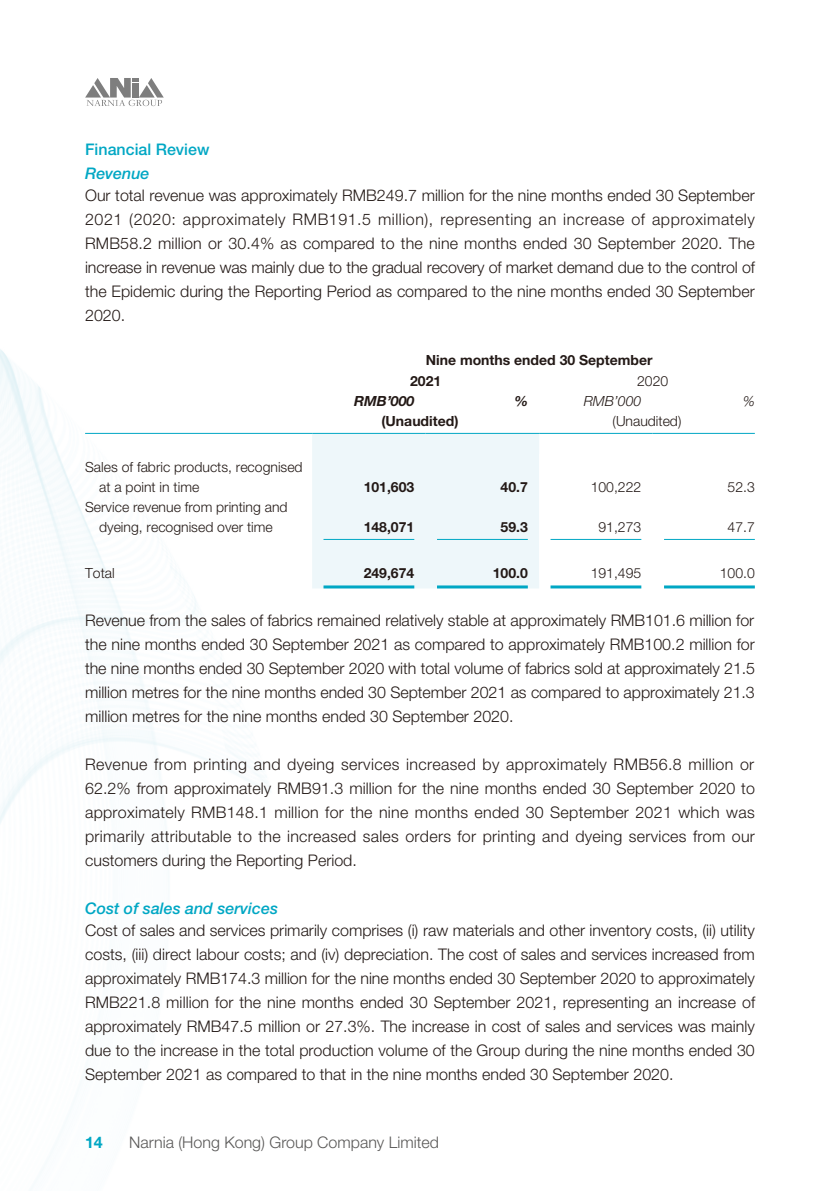
<style>
.page{position:relative;width:840px;height:1191px;background:#fff}
.page>*{position:absolute;margin:0;border:0;box-sizing:border-box;transform-origin:0 0}
.t1{font:300 16px/24px "Helvetica Neue LT Std";color:#231916;text-align:justify}
.t2{font:300 16px "Helvetica Neue LT Std";color:#595857}
.t3{font:italic 500 16px "Helvetica Neue LT Std";color:#00a7c4}
.t4{font:500 16px "Helvetica Neue LT Std";color:#00a7c4}
.t5{font:700 16px "Helvetica Neue LT Std";color:#00a7c4}
.t6{font:300 14px/20px "Helvetica Neue LT Std";color:#231916}
.t7{font:700 14px/20px "Helvetica Neue LT Std";color:#231916}
.t8{font:italic 700 14px "Helvetica Neue LT Std";color:#231916}
.t9{font:italic 300 14px "Helvetica Neue LT Std";color:#231916}
</style>
<div class="page">
<img style="left:0;top:106px;width:755px;height:717px">
<svg style="left:85px;top:78px;width:79px;height:28px"></svg>
<svg style="left:312px;top:434px;width:443px;height:154px"></svg>
<hr style="left:85px;top:433px;width:227px;height:1px;background:#00a7c4">
<hr style="left:312px;top:433px;width:113px;height:1px;background:#00a7c4">
<hr style="left:425px;top:433px;width:114px;height:1px;background:#00a7c4">
<hr style="left:539px;top:433px;width:113px;height:1px;background:#00a7c4">
<hr style="left:652px;top:433px;width:102px;height:1px;background:#00a7c4">
<hr style="left:323px;top:539px;width:91px;height:1px;background:#00a7c4">
<hr style="left:437px;top:539px;width:90px;height:1px;background:#00a7c4">
<hr style="left:550px;top:539px;width:91px;height:1px;background:#00a7c4">
<hr style="left:663px;top:539px;width:91px;height:1px;background:#00a7c4">
<hr style="left:323px;top:585px;width:91px;height:3px;background:#00a7c4">
<hr style="left:437px;top:585px;width:90px;height:3px;background:#00a7c4">
<hr style="left:550px;top:585px;width:91px;height:3px;background:#00a7c4">
<hr style="left:663px;top:585px;width:91px;height:3px;background:#00a7c4">
<p class="t4" style="left:85px;top:140px;width:126px">Financial Review</p>
<p class="t3" style="left:85px;top:164px;width:66px">Revenue</p>
<p class="t1" style="left:85px;top:183px;width:671px">Our total revenue was approximately RMB249.7 million for the nine months ended 30 September 2021 (2020: approximately RMB191.5 million), representing an increase of approximately RMB58.2 million or 30.4% as compared to the nine months ended 30 September 2020. The increase in revenue was mainly due to the gradual recovery of market demand due to the control of the Epidemic during the Reporting Period as compared to the nine months ended 30 September 2020.</p>
<p class="t7" style="left:410px;top:350px;width:244px;text-indent:16px">Nine months ended 30 September<br>2021</p>
<p class="t6" style="left:636px;top:370px;width:33px">2020</p>
<p class="t6" style="left:99px;top:456px;width:205px;text-indent:-14px">Sales of fabric products, recognised at a point in time</p>
<p class="t6" style="left:85px;top:496px;width:204px;text-align:center">Service revenue from printing and dyeing, recognised over time</p>
<p class="t8" style="left:354px;top:392px;width:62px">RMB’000</p>
<p class="t8" style="left:514px;top:392px;width:15px">%</p>
<p class="t9" style="left:583px;top:392px;width:59px">RMB’000</p>
<p class="t9" style="left:742px;top:392px;width:13px">%</p>
<p class="t7" style="left:381px;top:410px;width:78px">(Unaudited)</p>
<p class="t6" style="left:612px;top:410px;width:70px">(Unaudited)</p>
<p class="t7" style="left:363px;top:476px;width:52px">101,603</p>
<p class="t7" style="left:500px;top:476px;width:29px">40.7</p>
<p class="t6" style="left:590px;top:476px;width:52px">100,222</p>
<p class="t6" style="left:727px;top:476px;width:29px">52.3</p>
<p class="t7" style="left:363px;top:516px;width:52px">148,071</p>
<p class="t7" style="left:500px;top:516px;width:29px">59.3</p>
<p class="t6" style="left:598px;top:516px;width:44px">91,273</p>
<p class="t6" style="left:727px;top:516px;width:29px">47.7</p>
<p class="t6" style="left:85px;top:562px;width:31px">Total</p>
<p class="t7" style="left:363px;top:562px;width:52px">249,674</p>
<p class="t7" style="left:492px;top:562px;width:37px">100.0</p>
<p class="t6" style="left:590px;top:562px;width:52px">191,495</p>
<p class="t6" style="left:719px;top:562px;width:37px">100.0</p>
<p class="t1" style="left:85px;top:608px;width:671px">Revenue from the sales of fabrics remained relatively stable at approximately RMB101.6 million for the nine months ended 30 September 2021 as compared to approximately RMB100.2 million for the nine months ended 30 September 2020 with total volume of fabrics sold at approximately 21.5 million metres for the nine months ended 30 September 2021 as compared to approximately 21.3 million metres for the nine months ended 30 September 2020.</p>
<p class="t1" style="left:85px;top:752px;width:671px">Revenue from printing and dyeing services increased by approximately RMB56.8 million or 62.2% from approximately RMB91.3 million for the nine months ended 30 September 2020 to approximately RMB148.1 million for the nine months ended 30 September 2021 which was primarily attributable to the increased sales orders for printing and dyeing services from our customers during the Reporting Period.</p>
<p class="t3" style="left:85px;top:898px;width:194px">Cost of sales and services</p>
<p class="t1" style="left:85px;top:918px;width:671px">Cost of sales and services primarily comprises (i) raw materials and other inventory costs, (ii) utility costs, (iii) direct labour costs; and (iv) depreciation. The cost of sales and services increased from approximately RMB174.3 million for the nine months ended 30 September 2020 to approximately RMB221.8 million for the nine months ended 30 September 2021, representing an increase of approximately RMB47.5 million or 27.3%. The increase in cost of sales and services was mainly due to the increase in the total production volume of the Group during the nine months ended 30<br>September 2021 as compared to that in the nine months ended 30 September 2020.</p>
<p class="t5" style="left:85px;top:1132px;width:19px">14</p>
<p class="t2" style="left:129px;top:1132px;width:311px">Narnia (Hong Kong) Group Company Limited</p>
</div>
